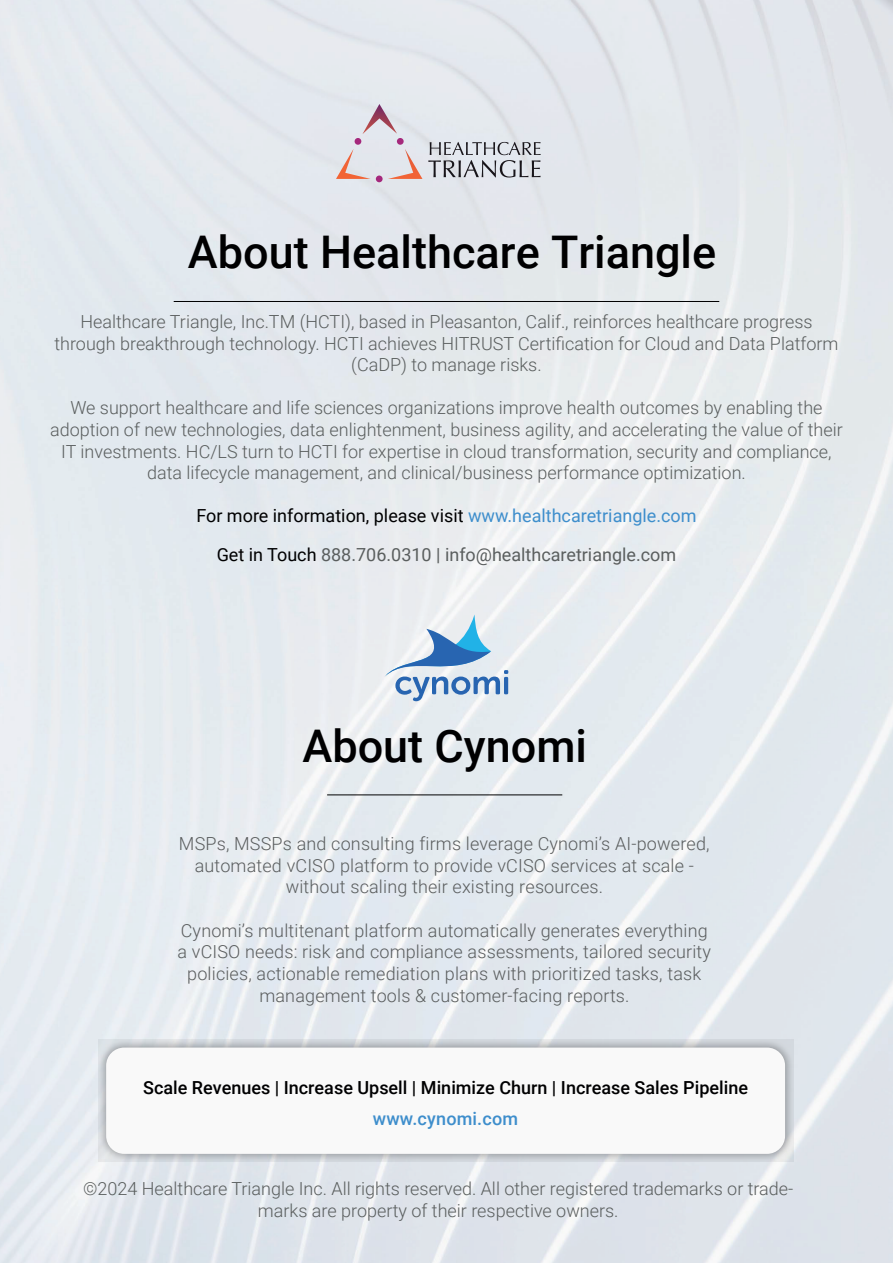
<style>
.page{position:relative;width:893px;height:1263px;background:#fff}
.page>*{position:absolute;margin:0;border:0;box-sizing:border-box;transform-origin:0 0}
.t1{font:500 45px "Roboto";color:#000001}
.t2{font:300 18px/21.6px "Roboto";color:#5a5e5e;text-align:center}
.t3{font:300 18px/21.6px "Roboto";letter-spacing:.01em;color:#5a5d5e;text-align:center}
.t4{font:18px/39.2px "Roboto";color:#000001;text-align:center}
.t5{font:500 18px "Roboto";color:#000001}
.t6{font:500 18px "Roboto";letter-spacing:.01em;color:#3e8ecc}
.s1{color:#3e8ecc}
.s2{color:#5a5e5e}
</style>
<div class="page">
<img style="left:0;top:0;width:893px;height:1263px">
<svg style="left:98px;top:1039px;width:695px;height:123px;background:#c6cbd0"></svg>
<div style="left:106px;top:1047px;width:679px;height:107px;background:#f9f9f9;border-radius:18px"></div>
<hr style="left:327px;top:794px;width:235px;height:1px;background:#000001">
<svg style="left:385px;top:614px;width:123px;height:87px;background:#b8cee3"></svg>
<hr style="left:174px;top:301px;width:545px;height:1px;background:#000001">
<svg style="left:362px;top:104px;width:35px;height:30px"></svg>
<svg style="left:388px;top:149px;width:34px;height:30px"></svg>
<svg style="left:336px;top:149px;width:35px;height:30px"></svg>
<div style="left:397px;top:138px;width:7px;height:7px;background:#a5287c;border-radius:50%"></div>
<div style="left:376px;top:176px;width:7px;height:6px;background:#a5287c;border-radius:50%"></div>
<div style="left:355px;top:138px;width:6px;height:7px;background:#a5287c;border-radius:50%"></div>
<svg style="left:428px;top:142px;width:113px;height:35px;background:#b7bac0"></svg>
<h1 class="t1" style="left:188px;top:221px;width:530px">About Healthcare Triangle</h1>
<p class="t2" style="left:54px;top:310px;width:786px">Healthcare Triangle, Inc.TM (HCTI), based in Pleasanton, Calif., reinforces healthcare progress through breakthrough technology. HCTI achieves HITRUST Certification for Cloud and Data Platform (CaDP) to manage risks.</p>
<p class="t2" style="left:50px;top:396px;width:794px">We support healthcare and life sciences organizations improve health outcomes by enabling the adoption of new technologies, data enlightenment, business agility, and accelerating the value of their IT investments. HC/LS turn to HCTI for expertise in cloud transformation, security and compliance, data lifecycle management, and clinical/business performance optimization.</p>
<p class="t4" style="left:196px;top:496px;width:502px">For more information, please visit <span class="s1">www.healthcaretriangle.com<br></span>Get in Touch <span class="s2">888.706.0310 | info@healthcaretriangle.com</span></p>
<h1 class="t1" style="left:302px;top:714px;width:286px">About Cynomi</h1>
<p class="t3" style="left:179px;top:832px;width:532px">MSPs, MSSPs and consulting firms leverage Cynomi’s AI-powered, automated vCISO platform to provide vCISO services at scale - without scaling their existing resources.</p>
<p class="t3" style="left:177px;top:919px;width:535px">Cynomi’s multitenant platform automatically generates everything a vCISO needs: risk and compliance assessments, tailored security policies, actionable remediation plans with prioritized tasks, task management tools &amp; customer-facing reports.</p>
<p class="t5" style="left:143px;top:1075px;width:606px">Scale Revenues | Increase Upsell | Minimize Churn | Increase Sales Pipeline</p>
<p class="t6" style="left:373px;top:1106px;width:147px">www.cynomi.com</p>
<p class="t2" style="left:83px;top:1177px;width:712px">©2024 Healthcare Triangle Inc. All rights reserved. All other registered trademarks or trade&shy;marks are property of their respective owners.</p>
</div>
